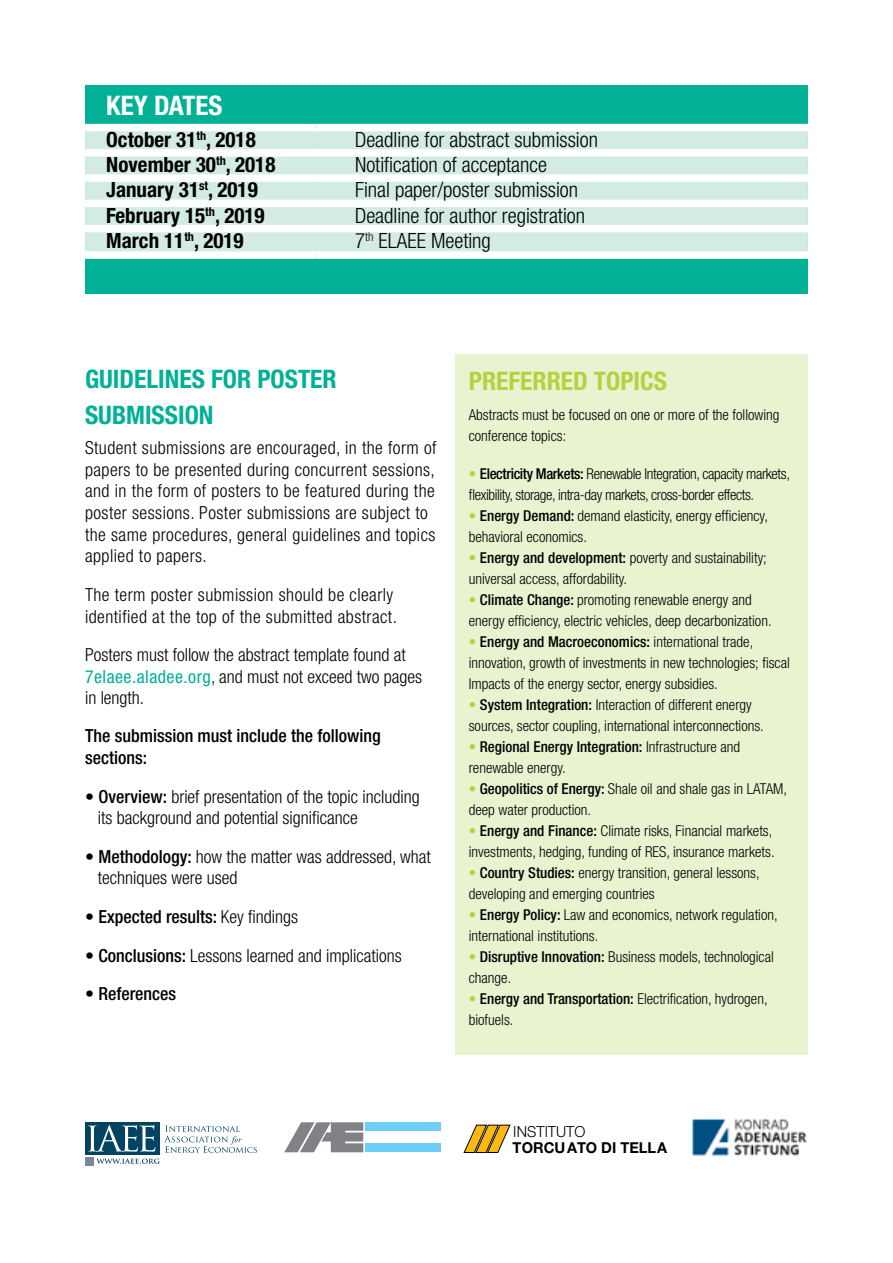
<style>
.page{position:relative;width:893px;height:1263px;background:#fff}
.page>*{position:absolute;margin:0;border:0;box-sizing:border-box;transform-origin:0 0}
.t1{font:700 condensed 27px "Helvetica Neue LT Std";color:#fff}
.t2{font:700 condensed 25.5px/36px "Helvetica Neue LT Std";color:#00b195}
.t3{font:700 condensed 25.5px "Helvetica Neue LT Std";color:#b2d33e}
.t4{font:300 condensed 21px "Helvetica Neue LT Std";color:#000}
.t5{font:700 condensed 21px "Helvetica Neue LT Std";color:#000}
.t6{font:300 condensed 18px/21.6px "Helvetica Neue LT Std";letter-spacing:.025em;color:#000}
.t7{font:300 condensed 18px/21.6px "Helvetica Neue LT Std";color:#000}
.t8{font:500 condensed 18px/21.6px "Helvetica Neue LT Std";color:#000}
.t9{font:300 15.15px "Helvetica Neue LT Std";color:#000}
.t10{font:300 condensed 15px/21px "Helvetica Neue LT Std";color:#000}
.t11{font:300 condensed 15px/21px "Helvetica Neue LT Std";letter-spacing:-.025em;color:#000}
.t12{font:700 15px "Helvetica Neue LT Std";color:#000}
.s1{font-weight:400;color:#00b195}
.s2{font-weight:500}
.s3{font-weight:300}
.s4{color:#b2d33e}
</style>
<div class="page">
<div style="left:455px;top:354px;width:353px;height:700px;background:#e8f3d0"></div>
<img style="left:692px;top:1118px;width:115px;height:38px">
<svg style="left:284px;top:1122px;width:79px;height:30px"></svg>
<div style="left:365px;top:1123px;width:75px;height:8px;background:#6dcff6"></div>
<div style="left:365px;top:1143px;width:75px;height:9px;background:#6dcff6"></div>
<svg style="left:464px;top:1125px;width:46px;height:28px"></svg>
<div style="left:85px;top:1157px;width:9px;height:8px;background:#79879d"></div>
<div style="left:85px;top:1122px;width:75px;height:33px;background:#014462"></div>
<svg style="left:88px;top:1125px;width:169px;height:39px"></svg>
<div style="left:85px;top:85px;width:723px;height:208px;background:#00b195"></div>
<div style="left:85px;top:131px;width:723px;height:120px;background:#d2ebe4"></div>
<div style="left:85px;top:124px;width:232px;height:7px;background:#fff"></div>
<div style="left:317px;top:124px;width:491px;height:7px;background:#fff"></div>
<div style="left:85px;top:149px;width:232px;height:8px;background:#fff"></div>
<div style="left:317px;top:149px;width:491px;height:8px;background:#fff"></div>
<div style="left:85px;top:174px;width:232px;height:8px;background:#fff"></div>
<div style="left:317px;top:174px;width:491px;height:8px;background:#fff"></div>
<div style="left:85px;top:200px;width:232px;height:7px;background:#fff"></div>
<div style="left:317px;top:200px;width:491px;height:7px;background:#fff"></div>
<div style="left:85px;top:225px;width:232px;height:7px;background:#fff"></div>
<div style="left:317px;top:225px;width:491px;height:7px;background:#fff"></div>
<div style="left:85px;top:251px;width:232px;height:8px;background:#fff"></div>
<div style="left:317px;top:251px;width:491px;height:8px;background:#fff"></div>
<h1 class="t1" style="left:106px;top:89px;width:118px">KEY DATES</h1>
<h3 class="t5" style="left:106px;top:127px;width:151px">October 31<sup>th</sup>, 2018</h3>
<h3 class="t4" style="left:355px;top:127px;width:244px">Deadline for abstract submission</h3>
<h3 class="t5" style="left:106px;top:152px;width:171px">November 30<sup>th</sup>, 2018</h3>
<h3 class="t4" style="left:355px;top:153px;width:194px">Notification of acceptance</h3>
<h3 class="t5" style="left:106px;top:177px;width:153px">January 31<sup>st</sup>, 2019</h3>
<h3 class="t4" style="left:355px;top:178px;width:225px">Final paper/poster submission</h3>
<h3 class="t5" style="left:106px;top:202px;width:160px">February 15<sup>th</sup>, 2019</h3>
<h3 class="t4" style="left:355px;top:203px;width:232px">Deadline for author registration</h3>
<h3 class="t5" style="left:106px;top:228px;width:139px">March 11<sup>th</sup>, 2019</h3>
<h3 class="t4" style="left:355px;top:228px;width:137px">7<sup>th</sup> ELAEE Meeting</h3>
<h2 class="t2" style="left:85px;top:361px;width:253px">GUIDELINES FOR POSTER<br>SUBMISSION</h2>
<p class="t6" style="left:85px;top:437px;width:353px">Student submissions are encouraged, in the form of papers to be presented during concurrent sessions, and in the form of posters to be featured during the poster sessions. Poster submissions are subject to the same procedures, general guidelines and topics applied to papers.</p>
<p class="t6" style="left:85px;top:584px;width:313px">The term poster submission should be clearly identified at the top of the submitted abstract.</p>
<p class="t7" style="left:85px;top:644px;width:339px">Posters must follow the abstract template found at<br><span class="s1">7elaee.aladee.org</span>, and must not exceed two pages in length.</p>
<p class="t8" style="left:85px;top:725px;width:297px">The submission must include the following sections:</p>
<p class="t7" style="left:98px;top:785px;width:323px;text-indent:-13px">• <span class="s2">Overview:</span> brief presentation of the topic including its background and potential significance</p>
<p class="t7" style="left:98px;top:845px;width:335px;text-indent:-13px">• <span class="s2">Methodology:</span> how the matter was addressed, what techniques were used</p>
<p class="t8" style="left:85px;top:905px;width:215px"><span class="s3">•</span> Expected results: <span class="s3">Key findings</span></p>
<p class="t7" style="left:85px;top:944px;width:318px">• <span class="s2">Conclusions:</span> Lessons learned and implications</p>
<p class="t8" style="left:85px;top:983px;width:93px"><span class="s3">•</span> References</p>
<h2 class="t3" style="left:469px;top:366px;width:200px">PREFERRED TOPICS</h2>
<p class="t10" style="left:469px;top:404px;width:312px">Abstracts must be focused on one or more of the following conference topics:</p>
<p class="t11" style="left:469px;top:463px;width:323px"><span class="s4">•</span> <span class="s2">Electricity Markets:</span> Renewable Integration, capacity markets, flexibility, storage, intra-day markets, cross-border effects.</p>
<p class="t10" style="left:469px;top:505px;width:301px"><span class="s4">•</span> <span class="s2">Energy Demand:</span> demand elasticity, energy efficiency, behavioral economics.</p>
<p class="t10" style="left:469px;top:547px;width:299px"><span class="s4">•</span> <span class="s2">Energy and development:</span> poverty and sustainability; universal access, affordability.</p>
<p class="t10" style="left:469px;top:589px;width:304px"><span class="s4">•</span> <span class="s2">Climate Change:</span> promoting renewable energy and energy efficiency, electric vehicles, deep decarbonization.</p>
<p class="t10" style="left:469px;top:631px;width:322px"><span class="s4">•</span> <span class="s2">Energy and Macroeconomics:</span> international trade, innovation, growth of investments in new technologies; fiscal<br>Impacts of the energy sector, energy subsidies.</p>
<p class="t10" style="left:469px;top:694px;width:297px"><span class="s4">•</span> <span class="s2">System Integration:</span> Interaction of different energy sources, sector coupling, international interconnections.</p>
<p class="t10" style="left:469px;top:736px;width:273px"><span class="s4">•</span> <span class="s2">Regional Energy Integration:</span> Infrastructure and renewable energy.</p>
<p class="t10" style="left:469px;top:778px;width:320px"><span class="s4">•</span> <span class="s2">Geopolitics of Energy:</span> Shale oil and shale gas in LATAM, deep water production.</p>
<p class="t10" style="left:469px;top:820px;width:307px"><span class="s4">•</span> <span class="s2">Energy and Finance:</span> Climate risks, Financial markets, investments, hedging, funding of RES, insurance markets.</p>
<p class="t10" style="left:469px;top:862px;width:292px"><span class="s4">•</span> <span class="s2">Country Studies:</span> energy transition, general lessons, developing and emerging countries</p>
<p class="t10" style="left:469px;top:904px;width:310px"><span class="s4">•</span> <span class="s2">Energy Policy:</span> Law and economics, network regulation, international institutions.</p>
<p class="t10" style="left:469px;top:946px;width:307px"><span class="s4">•</span> <span class="s2">Disruptive Innovation:</span> Business models, technological change.</p>
<p class="t10" style="left:469px;top:988px;width:300px"><span class="s4">•</span> <span class="s2">Energy and Transportation:</span> Electrification, hydrogen, biofuels.</p>
<p class="t9" style="left:513px;top:1122px;width:74px">INSTITUTO</p>
<p class="t12" style="left:512px;top:1138px;width:156px">TORCUATO DI TELLA</p>
</div>
